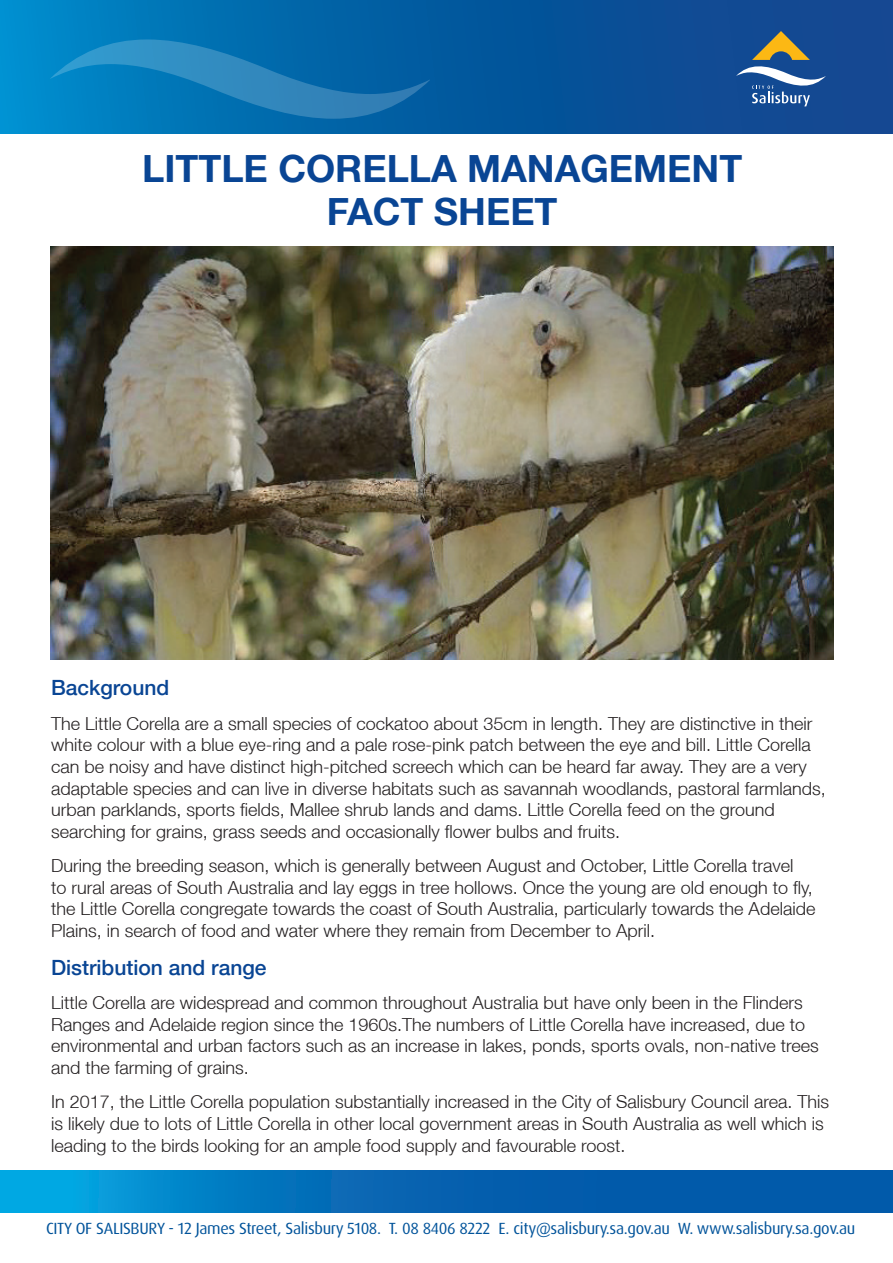
<style>
.page{position:relative;width:893px;height:1263px;background:#fff}
.page>*{position:absolute;margin:0;border:0;box-sizing:border-box;transform-origin:0 0}
.t1{font:700 37.5px/42.8px "Helvetica Neue LT";color:#094594;text-align:center}
.t2{font:500 21px "Helvetica Neue LT";color:#094594}
.t3{font:300 18px/21.6px "Helvetica Neue LT";color:#231f20}
.t4{font:16.2px "Dax OT";letter-spacing:-.02em;color:#01539a}
</style>
<div class="page">
<svg style="left:0;top:1170px;width:893px;height:43px;background:#026eb8"></svg>
<svg style="left:0;top:0;width:893px;height:134px;background:#075ca1"></svg>
<svg style="left:736px;top:31px;width:90px;height:75px;background:#476a92"></svg>
<svg style="left:50px;top:39px;width:380px;height:80px;background:#1078b5"></svg>
<img style="left:50px;top:246px;width:783px;height:413px">
<h1 class="t1" style="left:142px;top:146px;width:601px">LITTLE CORELLA MANAGEMENT<br>FACT SHEET</h1>
<p class="t2" style="left:51px;top:675px;width:120px">Background</p>
<p class="t3" style="left:51px;top:712px;width:776px">The Little Corella are a small species of cockatoo about 35cm in length. They are distinctive in their white colour with a blue eye-ring and a pale rose-pink patch between the eye and bill. Little Corella can be noisy and have distinct high-pitched screech which can be heard far away. They are a very adaptable species and can live in diverse habitats such as savannah woodlands, pastoral farmlands, urban parklands, sports fields, Mallee shrub lands and dams. Little Corella feed on the ground searching for grains, grass seeds and occasionally flower bulbs and fruits.</p>
<p class="t3" style="left:51px;top:854px;width:766px">During the breeding season, which is generally between August and October, Little Corella travel<br>to rural areas of South Australia and lay eggs in tree hollows. Once the young are old enough to fly, the Little Corella congregate towards the coast of South Australia, particularly towards the Adelaide Plains, in search of food and water where they remain from December to April.</p>
<p class="t2" style="left:51px;top:955px;width:217px">Distribution and range</p>
<p class="t3" style="left:51px;top:992px;width:769px">Little Corella are widespread and common throughout Australia but have only been in the Flinders Ranges and Adelaide region since the 1960s.The numbers of Little Corella have increased, due to environmental and urban factors such as an increase in lakes, ponds, sports ovals, non-native trees and the farming of grains.</p>
<p class="t3" style="left:51px;top:1091px;width:780px">In 2017, the Little Corella population substantially increased in the City of Salisbury Council area. This is likely due to lots of Little Corella in other local government areas in South Australia as well which is leading to the birds looking for an ample food supply and favourable roost.</p>
<p class="t4" style="left:46px;top:1218px;width:811px">CITY OF SALISBURY - 12 James Street, Salisbury 5108. T. 08 8406 8222 E. city@salisbury.sa.gov.au W. www.salisbury.sa.gov.au</p>
</div>
